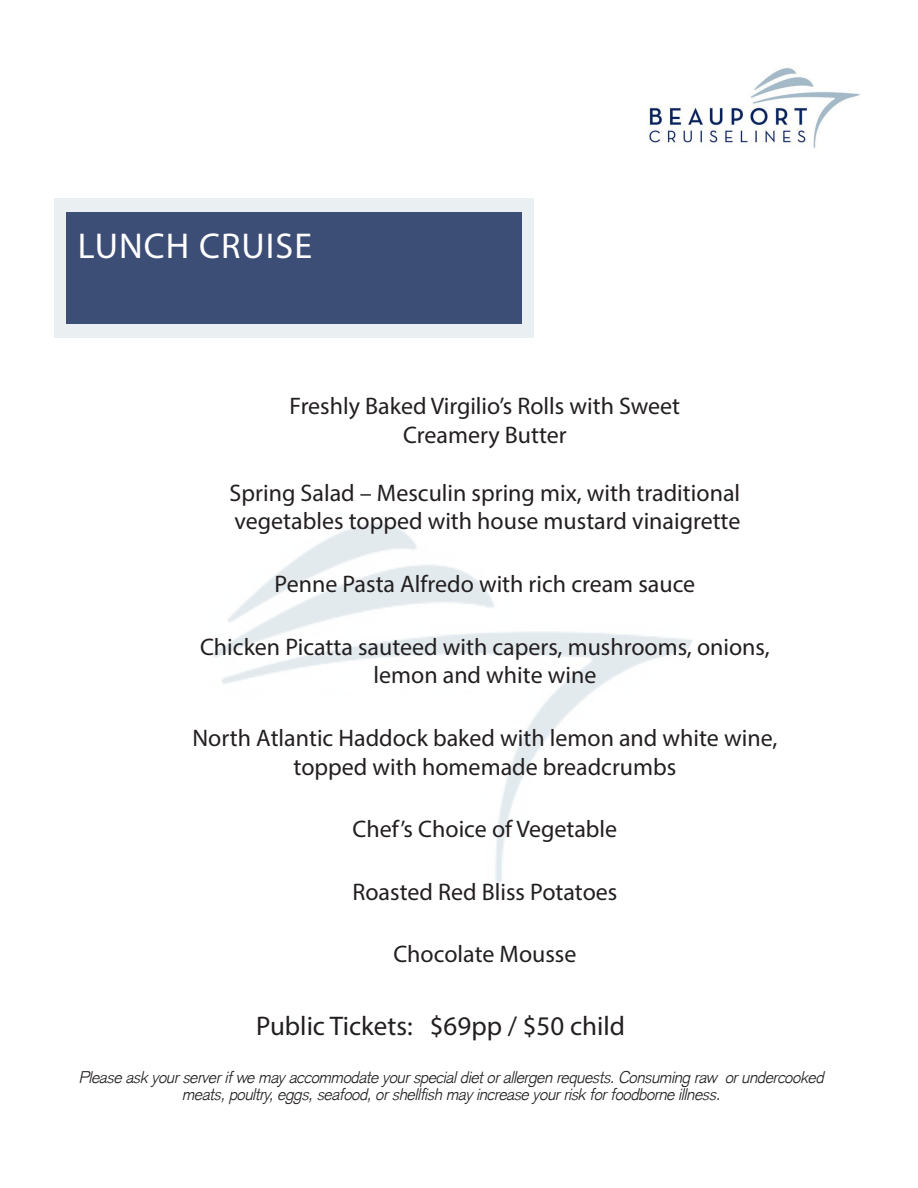
<style>
.page{position:relative;width:918px;height:1188px;background:#fff}
.page>*{position:absolute;margin:0;border:0;box-sizing:border-box;transform-origin:0 0}
.t1{font:36px "Myriad Pro";letter-spacing:.03em;color:#fff}
.t2{font:27px "Myriad Pro";color:#231f20}
.t3{font:24px/28.8px "Myriad Pro";color:#231f20;text-align:center}
.Description_New{font:italic 300 16.5px/16.5px "Akzidenz Grotesk";letter-spacing:-.025em;color:#231f20;text-align:center}
</style>
<div class="page">
<div style="left:54px;top:198px;width:480px;height:139px;background:#eaeff2"></div>
<img style="left:648px;top:68px;width:212px;height:80px">
<div style="left:66px;top:212px;width:456px;height:112px;background:#3d4e76"></div>
<img style="left:212px;top:523px;width:481px;height:360px">
<p class="t1" style="left:78px;top:224px;width:236px">LUNCH CRUISE</p>
<p class="t3" style="left:290px;top:391px;width:392px">Freshly Baked Virgilio’s Rolls with Sweet</p>
<p class="t3" style="left:403px;top:420px;width:165px">Creamery Butter</p>
<p class="t3" style="left:230px;top:478px;width:512px">Spring Salad – Mesculin spring mix, with traditional</p>
<p class="t3" style="left:235px;top:507px;width:507px">vegetables topped with house mustard vinaigrette</p>
<p class="t3" style="left:275px;top:569px;width:422px">Penne Pasta Alfredo with rich cream sauce</p>
<p class="t3" style="left:200px;top:632px;width:571px">Chicken Picatta sauteed with capers, mushrooms, onions, lemon and white wine</p>
<p class="t3" style="left:192px;top:723px;width:586px">North Atlantic Haddock baked with lemon and white wine, topped with homemade breadcrumbs</p>
<p class="t3" style="left:353px;top:814px;width:266px">Chef’s Choice of Vegetable</p>
<p class="t3" style="left:352px;top:877px;width:267px">Roasted Red Bliss Potatoes</p>
<p class="t3" style="left:393px;top:940px;width:185px">Chocolate Mousse</p>
<p class="t2" style="left:256px;top:1009px;width:370px">Public Tickets: $69pp / $50 child</p>
<p class="Description_New" style="left:78px;top:1070px;width:747px">Please ask your server if we may accommodate your special diet or allergen requests. Consuming raw or undercooked meats, poultry, eggs, seafood, or shellfish may increase your risk for foodborne illness.</p>
</div>
